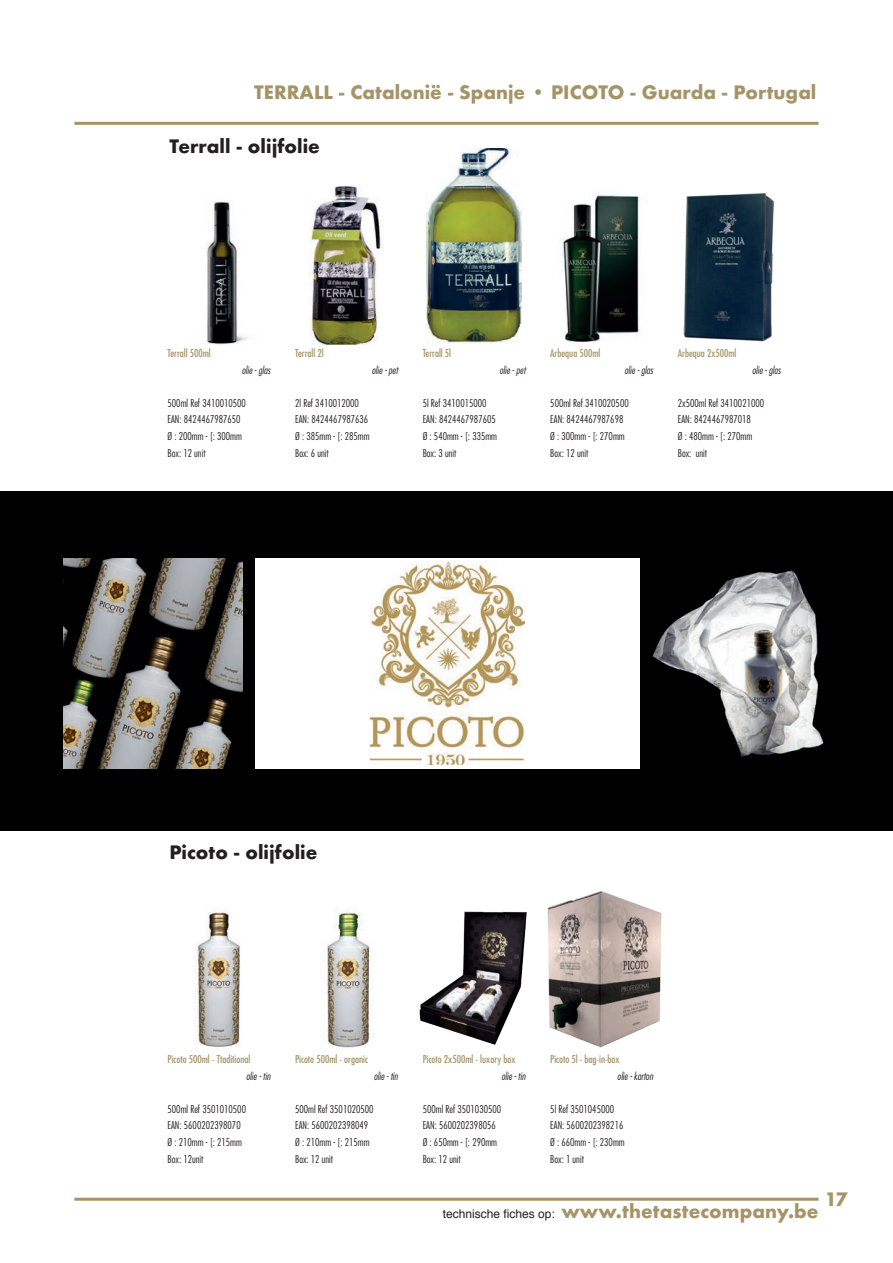
<style>
.page{position:relative;width:893px;height:1263px;background:#fff}
.page>*{position:absolute;margin:0;border:0;box-sizing:border-box;transform-origin:0 0}
.t1{font:700 18px "Futura";color:#a49467}
.t2{font:700 18px "Futura";color:#231f20}
.t3{font:300 condensed 10.5px/16.6px "Futura";color:#231f20}
.t4{font:condensed 10.5px "Futura";color:#a49467}
.t5{font:italic 300 condensed 10.5px "Futura";color:#231f20}
.s1{font-family:"Helvetica";font-weight:400;font-size:12px;color:#231f20}
</style>
<div class="page">
<hr style="left:74px;top:122px;width:745px;height:3px;background:#a49467">
<hr style="left:74px;top:1198px;width:745px;height:3px;background:#a49467">
<img style="left:561px;top:195px;width:80px;height:147px">
<img style="left:426px;top:149px;width:96px;height:195px">
<img style="left:309px;top:186px;width:75px;height:158px">
<img style="left:206px;top:201px;width:42px;height:143px">
<img style="left:684px;top:193px;width:91px;height:148px">
<div style="left:0;top:491px;width:893px;height:339px;background:#000"></div>
<img style="left:64px;top:558px;width:178px;height:211px">
<div style="left:255px;top:558px;width:384px;height:211px;background:#fff"></div>
<img style="left:370px;top:562px;width:154px;height:202px">
<img style="left:652px;top:570px;width:172px;height:187px">
<img style="left:547px;top:891px;width:115px;height:157px">
<img style="left:419px;top:911px;width:108px;height:134px">
<img style="left:322px;top:911px;width:50px;height:137px">
<img style="left:195px;top:911px;width:46px;height:136px">
<h1 class="t1" style="left:254px;top:80px;width:564px">TERRALL - Catalonië - Spanje • PICOTO - Guarda - Portugal</h1>
<h1 class="t2" style="left:169px;top:133px;width:152px">Terrall - olijfolie</h1>
<p class="t4" style="left:168px;top:347px;width:45px">Terrall 500ml</p>
<p class="t5" style="left:242px;top:363px;width:30px">olie - glas</p>
<p class="t3" style="left:168px;top:394px;width:80px">500ml Ref 3410010500<br>EAN: 8424467987650<br>Ø : 200mm - [: 300mm<br>Box: 12 unit</p>
<p class="t4" style="left:295px;top:347px;width:30px">Terrall 2l</p>
<p class="t4" style="left:423px;top:347px;width:30px">Terrall 5l</p>
<p class="t4" style="left:550px;top:347px;width:52px">Arbequa 500ml</p>
<p class="t5" style="left:372px;top:363px;width:28px">olie - pet</p>
<p class="t3" style="left:295px;top:394px;width:76px">2l Ref 3410012000<br>EAN: 8424467987636<br>Ø : 385mm - [: 285mm<br>Box: 6 unit</p>
<p class="t5" style="left:499px;top:363px;width:28px">olie - pet</p>
<p class="t3" style="left:423px;top:394px;width:76px">5l Ref 3410015000<br>EAN: 8424467987605<br>Ø : 540mm - [: 335mm<br>Box: 3 unit</p>
<p class="t5" style="left:625px;top:363px;width:30px">olie - glas</p>
<p class="t3" style="left:550px;top:394px;width:80px">500ml Ref 3410020500<br>EAN: 8424467987698<br>Ø : 300mm - [: 270mm<br>Box: 12 unit</p>
<p class="t4" style="left:678px;top:347px;width:60px">Arbequa 2x500ml</p>
<p class="t5" style="left:752px;top:363px;width:30px">olie - glas</p>
<p class="t3" style="left:678px;top:394px;width:88px">2x500ml Ref 3410021000<br>EAN: 8424467987018<br>Ø : 480mm - [: 270mm<br>Box: unit</p>
<h1 class="t2" style="left:169px;top:839px;width:149px">Picoto - olijfolie</h1>
<p class="t4" style="left:168px;top:1053px;width:84px">Picoto 500ml - Ttaditional</p>
<p class="t5" style="left:246px;top:1069px;width:26px">olie - tin</p>
<p class="t3" style="left:168px;top:1100px;width:80px">500ml Ref 3501010500<br>EAN: 5600202398070<br>Ø : 210mm - [: 215mm<br>Box: 12unit</p>
<p class="t4" style="left:295px;top:1053px;width:74px">Picoto 500ml - organic</p>
<p class="t5" style="left:374px;top:1069px;width:26px">olie - tin</p>
<p class="t3" style="left:295px;top:1100px;width:80px">500ml Ref 3501020500<br>EAN: 5600202398049<br>Ø : 210mm - [: 215mm<br>Box: 12 unit</p>
<p class="t4" style="left:423px;top:1053px;width:94px">Picoto 2x500ml - luxary box</p>
<p class="t5" style="left:501px;top:1069px;width:26px">olie - tin</p>
<p class="t3" style="left:423px;top:1100px;width:80px">500ml Ref 3501030500<br>EAN: 5600202398056<br>Ø : 650mm - [: 290mm<br>Box: 12 unit</p>
<p class="t4" style="left:550px;top:1053px;width:71px">Picoto 5l - bag-in-box</p>
<p class="t5" style="left:617px;top:1069px;width:37px">olie - karton</p>
<p class="t3" style="left:550px;top:1100px;width:76px">5l Ref 3501045000<br>EAN: 5600202398216<br>Ø : 660mm - [: 230mm<br>Box: 1 unit</p>
<h1 class="t1" style="left:443px;top:1198px;width:377px"><span class="s1">technische fiches op:</span> www.thetastecompany.be</h1>
<h1 class="t1" style="left:825px;top:1186px;width:25px">17</h1>
</div>
